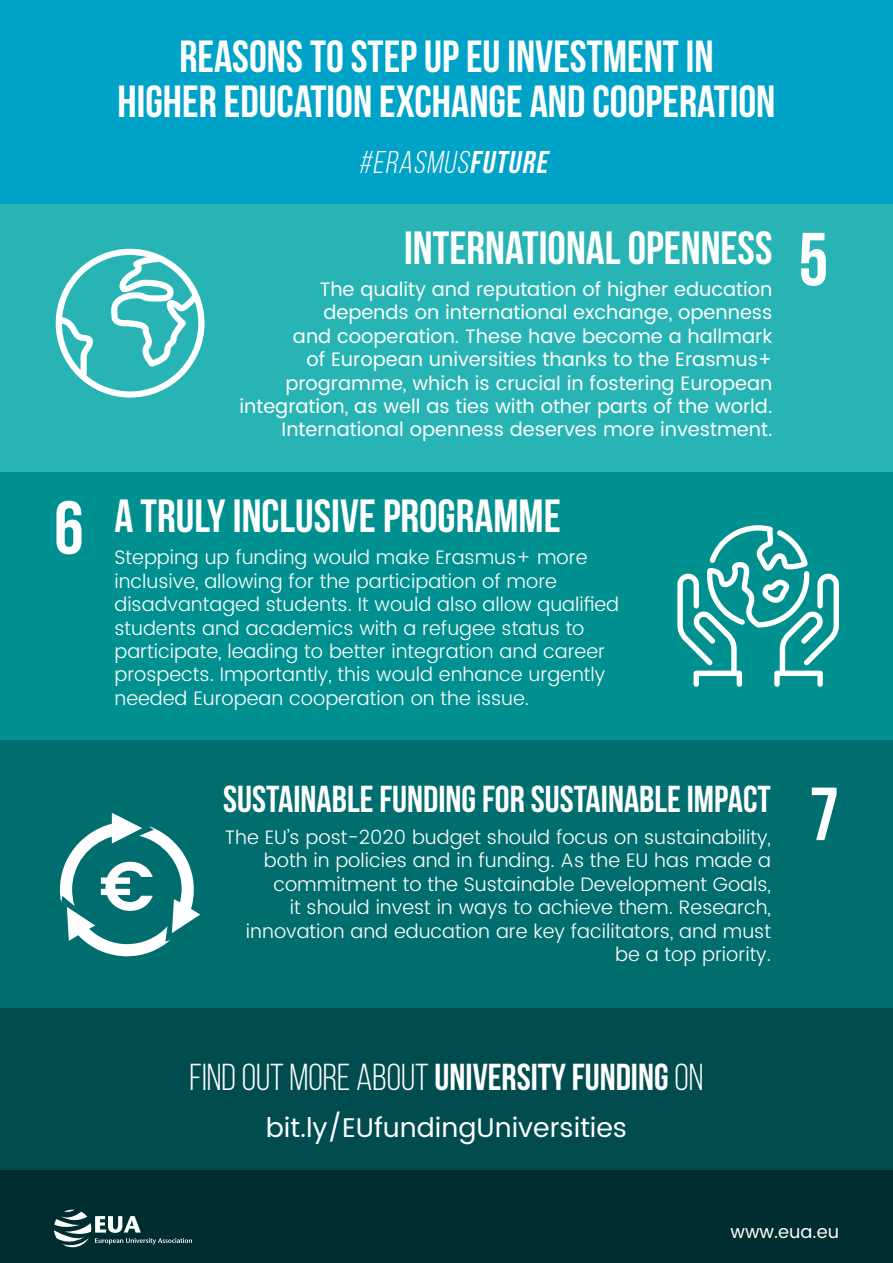
<style>
.page{position:relative;width:893px;height:1263px;background:#002d30}
.page>*{position:absolute;margin:0;border:0;box-sizing:border-box;transform-origin:0 0}
.t1{font:75px "Bebas Neue";color:#fff}
.t2{font:46.5px "Bebas Neue";color:#fff}
.t3{font:45px/45px "Bebas Neue";color:#fff;text-align:center}
.t4{font:37.5px "Bebas Neue";color:#fff}
.t5{font:37.5px "Bebas Neue";color:#fff}
.t6{font:italic 31.5px "Bebas Neue";color:#fff}
.t7{font:27px "Poppins";color:#fff}
.t8{font:300 19.5px/23.4px "Poppins";color:#fff}
.t9{font:19.5px/23.4px "Poppins";color:#fff;text-align:right}
.t10{font:18px "Poppins";color:#fff}
.s1{font-style:inherit}
</style>
<div class="page">
<div style="left:0;top:0;width:893px;height:210px;background:#00a3c8"></div>
<div style="left:0;top:204px;width:893px;height:268px;background:#28b4b4"></div>
<div style="left:0;top:472px;width:893px;height:268px;background:#009090"></div>
<div style="left:0;top:740px;width:893px;height:268px;background:#006d6e"></div>
<div style="left:0;top:1008px;width:893px;height:161px;background:#004c4e"></div>
<svg style="left:54px;top:1209px;width:138px;height:39px"></svg>
<svg style="left:677px;top:525px;width:162px;height:162px"></svg>
<svg style="left:60px;top:813px;width:140px;height:143px"></svg>
<svg style="left:56px;top:249px;width:149px;height:149px"></svg>
<h1 class="t1" style="left:54px;top:487px;width:31px">6</h1>
<h3 class="t3" style="left:118px;top:34px;width:659px">REASONS TO STEP UP EU INVESTMENT IN<br>HIGHER EDUCATION EXCHANGE AND COOPERATION</h3>
<h3 class="t6" style="left:358px;top:145px;width:196px">#ERASMUS<span class="s1">FUTURE</span></h3>
<h2 class="t2" style="left:404px;top:222px;width:370px">INTERNATIONAL OPENNESS</h2>
<p class="t9" style="left:239px;top:278px;width:534px">The quality and reputation of higher education depends on international exchange, openness<br>and cooperation. These have become a hallmark<br>of European universities thanks to the Erasmus+ programme, which is crucial in fostering European integration, as well as ties with other parts of the world.<br>International openness deserves more investment.</p>
<h2 class="t2" style="left:114px;top:491px;width:448px">A TRULY INCLUSIVE PROGRAMME</h2>
<p class="t8" style="left:114px;top:546px;width:506px">Stepping up funding would make Erasmus+ more inclusive, allowing for the participation of more disadvantaged students. It would also allow qualified students and academics with a refugee status to participate, leading to better integration and career prospects. Importantly, this would enhance urgently needed European cooperation on the issue.</p>
<h1 class="t1" style="left:799px;top:218px;width:31px">5</h1>
<h3 class="t4" style="left:223px;top:778px;width:549px">SUSTAINABLE FUNDING FOR SUSTAINABLE IMPACT</h3>
<p class="t8" style="left:225px;top:826px;width:548px;text-align:right">The EU’s post-2020 budget should focus on sustainability, both in policies and in funding. As the EU has made a commitment to the Sustainable Development Goals,<br>it should invest in ways to achieve them. Research, innovation and education are key facilitators, and must be a top priority.</p>
<h1 class="t1" style="left:809px;top:773px;width:31px">7</h1>
<h3 class="t5" style="left:189px;top:1057px;width:515px">FIND OUT MORE ABOUT <span class="s1">UNIVERSITY FUNDING</span> ON</h3>
<h3 class="t7" style="left:266px;top:1108px;width:363px">bit.ly/EUfundingUniversities</h3>
<p class="t10" style="left:730px;top:1219px;width:110px">www.eua.eu</p>
</div>
